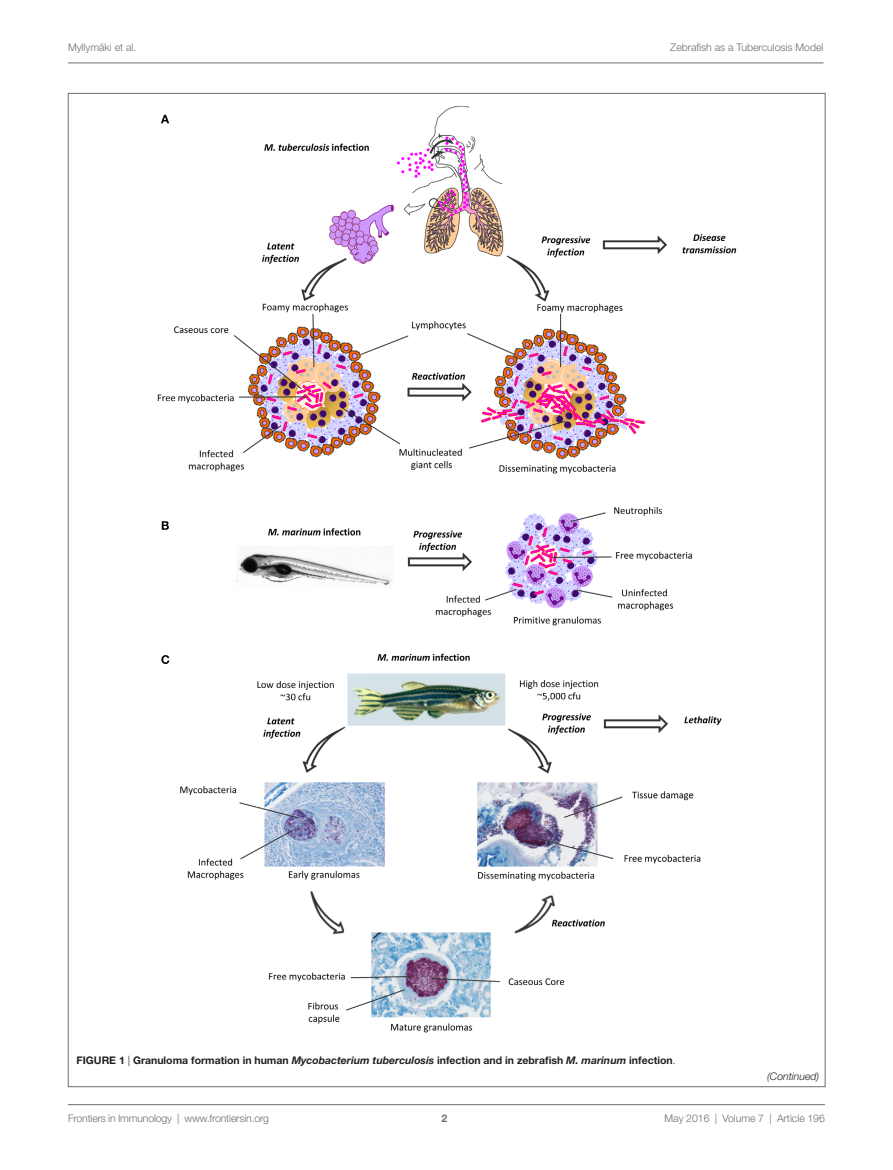
<style>
.page{position:relative;width:893px;height:1170px;background:#fff}
.page>*{position:absolute;margin:0;border:0;box-sizing:border-box;transform-origin:0 0}
.t1{font:300 10.5px "Helvetica Neue LT Std";color:#6c6d70}
.t2{font:700 10.5px "Helvetica Neue LT Std";color:#231f20}
.t3{font:italic 300 10.5px "Helvetica Neue LT Std";color:#231f20}
.t4{font:700 10.5px "Helvetica Neue LT Std";color:#6c6d70}
.s1{font-weight:300}
.s2{font-style:italic}
</style>
<div class="page">
<img style="left:157px;top:105px;width:580px;height:928px">
<svg style="left:161px;top:115px;width:8px;height:8px"></svg>
<svg style="left:162px;top:521px;width:7px;height:8px"></svg>
<svg style="left:161px;top:655px;width:8px;height:9px"></svg>
<hr style="left:68px;top:63px;width:756px;height:1px;background:#6c6d70">
<hr style="left:68px;top:1104px;width:757px;height:1px;background:#6c6d70">
<p class="t1" style="left:68px;top:41px;width:70px">Myllymäki et al.</p>
<p class="t1" style="left:670px;top:41px;width:155px">Zebrafish as a Tuberculosis Model</p>
<p class="t2" style="left:77px;top:1053px;width:600px">FIGURE 1 <span class="s1">|</span> Granuloma formation in human <span class="s2">Mycobacterium tuberculosis</span> infection and in zebrafish <span class="s2">M. marinum</span> infection<span class="s1">.</span></p>
<p class="t3" style="left:767px;top:1069px;width:54px">(Continued)</p>
<p class="t1" style="left:68px;top:1111px;width:203px">Frontiers in Immunology | www.frontiersin.org</p>
<p class="t1" style="left:664px;top:1111px;width:162px">May 2016 | Volume 7 | Article 196</p>
<p class="t4" style="left:441px;top:1111px;width:7px">2</p>
</div>
